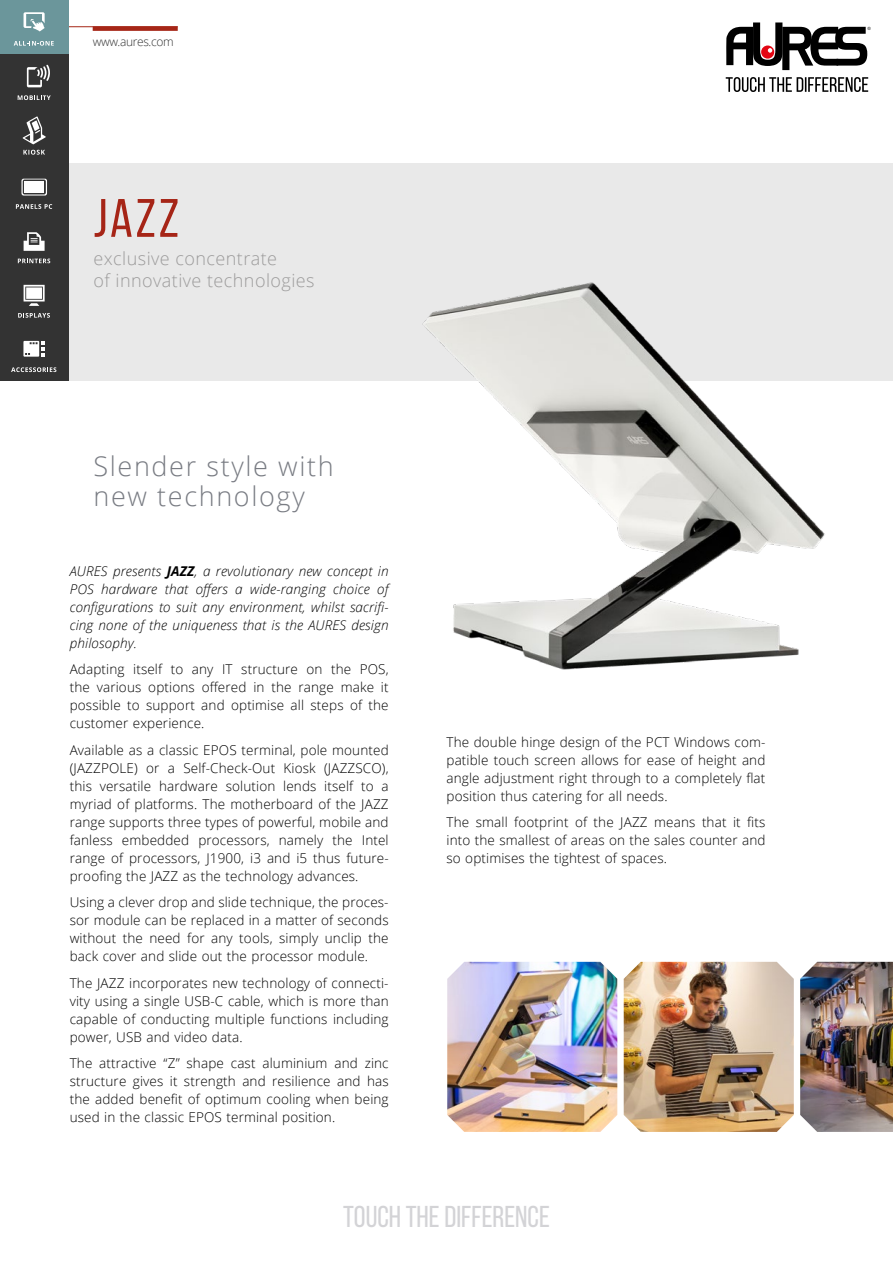
<style>
.page{position:relative;width:893px;height:1263px;background:#fff}
.page>*{position:absolute;margin:0;border:0;box-sizing:border-box;transform-origin:0 0}
.t1{font:54px "Bebas Neue";color:#a62517}
.t2{font:30.15px "Bebas Neue";color:#d3d3d6}
.t3{font:300 27px/30px "Open Sans";letter-spacing:.06em;color:#797c83}
.t4{font:300 18px/21.6px "Open Sans";letter-spacing:.025em;color:#9c9b9b}
.t5{font:300 13.5px/18px "Open Sans";letter-spacing:.01em;color:#000;text-align:justify}
.t6{font:italic 300 13.5px/18px "Open Sans";letter-spacing:.01em;color:#000;text-align:justify}
.t7{font:300 12px "Open Sans";letter-spacing:-.03em;color:#333}
.s1{font-weight:700}
</style>
<div class="page">
<div style="left:38px;top:163px;width:855px;height:218px;background:#e9e9e9"></div>
<svg style="left:726px;top:22px;width:145px;height:48px"></svg>
<svg style="left:726px;top:77px;width:142px;height:15px"></svg>
<div style="left:93px;top:26px;width:85px;height:5px;background:#a62617"></div>
<hr style="left:0;top:26px;width:178px;height:1px;background:#a62617">
<div style="left:0;top:0;width:69px;height:54px;background:#6b969b"></div>
<div style="left:0;top:109px;width:69px;height:54px;background:#333"></div>
<div style="left:0;top:163px;width:69px;height:55px;background:#333"></div>
<div style="left:0;top:218px;width:69px;height:54px;background:#333"></div>
<div style="left:0;top:272px;width:69px;height:54px;background:#333"></div>
<div style="left:0;top:326px;width:69px;height:55px;background:#333"></div>
<div style="left:0;top:54px;width:69px;height:55px;background:#333"></div>
<svg style="left:24px;top:12px;width:21px;height:19px"></svg>
<svg style="left:14px;top:41px;width:40px;height:5px"></svg>
<svg style="left:18px;top:95px;width:33px;height:5px"></svg>
<svg style="left:16px;top:204px;width:36px;height:5px"></svg>
<svg style="left:18px;top:313px;width:32px;height:5px"></svg>
<svg style="left:11px;top:367px;width:45px;height:5px"></svg>
<svg style="left:18px;top:259px;width:32px;height:4px"></svg>
<svg style="left:24px;top:232px;width:21px;height:19px"></svg>
<svg style="left:24px;top:285px;width:21px;height:21px"></svg>
<svg style="left:21px;top:179px;width:26px;height:17px"></svg>
<div style="left:24px;top:181px;width:20px;height:12px;background:#fff"></div>
<svg style="left:27px;top:65px;width:23px;height:22px"></svg>
<svg style="left:23px;top:341px;width:22px;height:16px"></svg>
<svg style="left:23px;top:150px;width:22px;height:5px"></svg>
<svg style="left:23px;top:116px;width:23px;height:28px"></svg>
<img style="left:624px;top:962px;width:170px;height:170px">
<img style="left:447px;top:962px;width:170px;height:170px">
<img style="left:800px;top:962px;width:93px;height:170px">
<img style="left:422px;top:282px;width:403px;height:388px">
<p class="t7" style="left:93px;top:34px;width:83px">www.aures.com</p>
<h1 class="t1" style="left:94px;top:189px;width:87px">JAZZ</h1>
<h3 class="t4" style="left:94px;top:248px;width:223px">exclusive concentrate<br>of innovative technologies</h3>
<h3 class="t3" style="left:94px;top:450px;width:242px">Slender style with new technology</h3>
<p class="t6" style="left:70px;top:561px;width:320px">AURES presents <span class="s1">JAZZ</span>, a revolutionary new concept in POS hardware that offers a wide-ranging choice of configurations to suit any environment, whilst sacrifi&shy;cing none of the uniqueness that is the AURES design philosophy.</p>
<p class="t5" style="left:70px;top:660px;width:320px">Adapting itself to any IT structure on the POS, the various options offered in the range make it possible to support and optimise all steps of the customer experience.</p>
<p class="t5" style="left:70px;top:741px;width:320px">Available as a classic EPOS terminal, pole mounted (JAZZPOLE) or a Self-Check-Out Kiosk (JAZZSCO), this versatile hardware solution lends itself to a myriad of platforms. The motherboard of the JAZZ range supports three types of powerful, mobile and fanless embedded processors, namely the Intel range of processors, J1900, i3 and i5 thus future&shy;proofing the JAZZ as the technology advances.</p>
<p class="t5" style="left:70px;top:893px;width:320px">Using a clever drop and slide technique, the proces&shy;sor module can be replaced in a matter of seconds without the need for any tools, simply unclip the back cover and slide out the processor module.</p>
<p class="t5" style="left:70px;top:974px;width:320px">The JAZZ incorporates new technology of connecti&shy;vity using a single USB-C cable, which is more than capable of conducting multiple functions including power, USB and video data.</p>
<p class="t5" style="left:70px;top:1054px;width:320px">The attractive “Z” shape cast aluminium and zinc structure gives it strength and resilience and has the added benefit of optimum cooling when being used in the classic EPOS terminal position.</p>
<p class="t5" style="left:446px;top:732px;width:320px">The double hinge design of the PCT Windows com&shy;patible touch screen allows for ease of height and angle adjustment right through to a completely flat position thus catering for all needs.</p>
<p class="t5" style="left:446px;top:813px;width:320px">The small footprint of the JAZZ means that it fits into the smallest of areas on the sales counter and so optimises the tightest of spaces.</p>
<h2 class="t2" style="left:343px;top:1200px;width:208px">TOUCH THE DIFFERENCE</h2>
</div>
